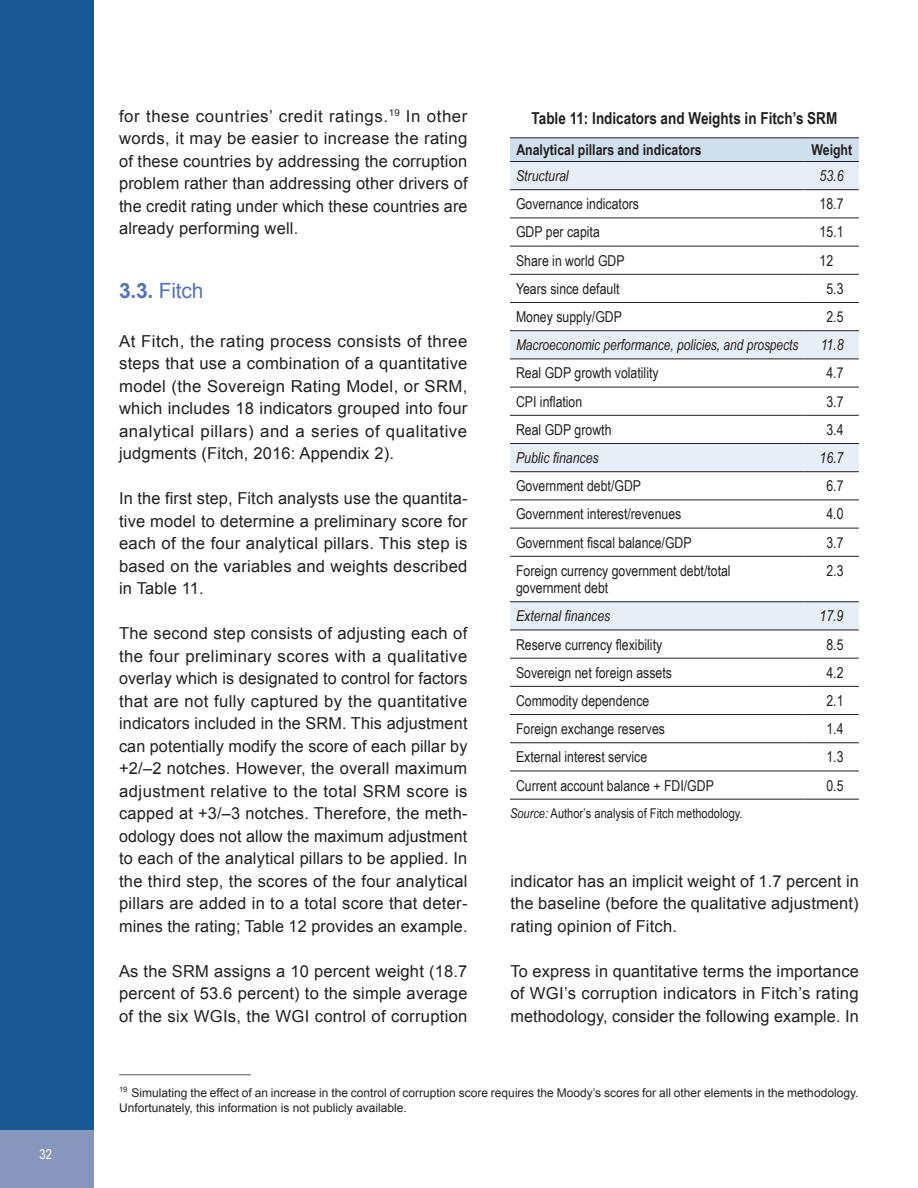
<style>
.page{position:relative;width:918px;height:1188px;background:#fff}
.page>*{position:absolute;margin:0;border:0;box-sizing:border-box;transform-origin:0 0}
.t1{font:21px "Arial";letter-spacing:-.01em;color:#5671b7}
.t2{font:16.5px/22.5px "Arial";letter-spacing:.01em;color:#231f20;text-align:justify}
.t3{font:700 16.5px "Arial Narrow";color:#231f20}
.t4{font:15px/17.2px "Arial Narrow";color:#231f20}
.t5{font:italic 15px "Arial Narrow";color:#231f20}
.t6{font:700 15px "Arial Narrow";color:#231f20}
.t7{font:13.5px "Arial Narrow";color:#231f20}
.t8{font:13.5px "Arial Narrow";color:#fff}
.t9{font:12px/15px "Arial";color:#231f20}
.s1{font-weight:700}
.s2{font-style:italic}
</style>
<div class="page">
<div style="left:0;top:0;width:94px;height:1188px;background:#195890"></div>
<div style="left:0;top:1130px;width:94px;height:58px;background:#8996bb"></div>
<hr style="left:119px;top:1074px;width:132px;height:1px;background:#57585a">
<div style="left:510px;top:138px;width:349px;height:23px;background:#cfdfee"></div>
<svg style="left:510px;top:162px;width:349px;height:468px"></svg>
<hr style="left:510px;top:189px;width:295px;height:1px;background:#231f20">
<hr style="left:805px;top:189px;width:54px;height:1px;background:#231f20">
<hr style="left:510px;top:218px;width:295px;height:1px;background:#231f20">
<hr style="left:805px;top:218px;width:54px;height:1px;background:#231f20">
<hr style="left:510px;top:246px;width:295px;height:1px;background:#231f20">
<hr style="left:805px;top:246px;width:54px;height:1px;background:#231f20">
<hr style="left:510px;top:274px;width:295px;height:1px;background:#231f20">
<hr style="left:805px;top:274px;width:54px;height:1px;background:#231f20">
<hr style="left:510px;top:302px;width:295px;height:1px;background:#231f20">
<hr style="left:805px;top:302px;width:54px;height:1px;background:#231f20">
<hr style="left:510px;top:330px;width:295px;height:1px;background:#231f20">
<hr style="left:805px;top:330px;width:54px;height:1px;background:#231f20">
<hr style="left:510px;top:359px;width:295px;height:1px;background:#231f20">
<hr style="left:805px;top:359px;width:54px;height:1px;background:#231f20">
<hr style="left:510px;top:387px;width:295px;height:1px;background:#231f20">
<hr style="left:805px;top:387px;width:54px;height:1px;background:#231f20">
<hr style="left:510px;top:415px;width:295px;height:1px;background:#231f20">
<hr style="left:805px;top:415px;width:54px;height:1px;background:#231f20">
<hr style="left:510px;top:500px;width:295px;height:1px;background:#231f20">
<hr style="left:805px;top:500px;width:54px;height:1px;background:#231f20">
<hr style="left:510px;top:528px;width:295px;height:1px;background:#231f20">
<hr style="left:805px;top:528px;width:54px;height:1px;background:#231f20">
<hr style="left:510px;top:556px;width:295px;height:1px;background:#231f20">
<hr style="left:805px;top:556px;width:54px;height:1px;background:#231f20">
<hr style="left:510px;top:658px;width:295px;height:1px;background:#231f20">
<hr style="left:805px;top:658px;width:54px;height:1px;background:#231f20">
<hr style="left:510px;top:686px;width:295px;height:1px;background:#231f20">
<hr style="left:805px;top:686px;width:54px;height:1px;background:#231f20">
<hr style="left:510px;top:714px;width:295px;height:1px;background:#231f20">
<hr style="left:805px;top:714px;width:54px;height:1px;background:#231f20">
<hr style="left:510px;top:742px;width:295px;height:1px;background:#231f20">
<hr style="left:805px;top:742px;width:54px;height:1px;background:#231f20">
<hr style="left:510px;top:771px;width:295px;height:1px;background:#231f20">
<hr style="left:805px;top:771px;width:54px;height:1px;background:#231f20">
<hr style="left:510px;top:137px;width:295px;height:1px;background:#231f20">
<hr style="left:805px;top:137px;width:54px;height:1px;background:#231f20">
<hr style="left:510px;top:161px;width:295px;height:1px;background:#231f20">
<hr style="left:805px;top:161px;width:54px;height:1px;background:#231f20">
<hr style="left:510px;top:799px;width:295px;height:1px;background:#231f20">
<hr style="left:805px;top:799px;width:54px;height:1px;background:#231f20">
<hr style="left:510px;top:443px;width:295px;height:1px;background:#231f20">
<hr style="left:805px;top:443px;width:54px;height:1px;background:#231f20">
<hr style="left:510px;top:471px;width:295px;height:1px;background:#231f20">
<hr style="left:805px;top:471px;width:54px;height:1px;background:#231f20">
<hr style="left:510px;top:601px;width:295px;height:1px;background:#231f20">
<hr style="left:805px;top:601px;width:54px;height:1px;background:#231f20">
<hr style="left:510px;top:630px;width:295px;height:1px;background:#231f20">
<hr style="left:805px;top:630px;width:54px;height:1px;background:#231f20">
<p class="t8" style="left:40px;top:1144px;width:14px">32</p>
<p class="t2" style="left:119px;top:104px;width:350px">for these countries’ credit ratings.<sup>19</sup> In other words, it may be easier to increase the rating of these countries by addressing the corruption problem rather than addressing other drivers of the credit rating under which these countries are already performing well.</p>
<p class="t1" style="left:119px;top:279px;width:86px"><span class="s1">3.3.</span> Fitch</p>
<p class="t2" style="left:119px;top:329px;width:350px">At Fitch, the rating process consists of three steps that use a combination of a quantitative model (the Sovereign Rating Model, or SRM, which includes 18 indicators grouped into four analytical pillars) and a series of qualitative judgments (Fitch, 2016: Appendix 2).</p>
<p class="t2" style="left:119px;top:487px;width:350px">In the first step, Fitch analysts use the quantita&shy;tive model to determine a preliminary score for each of the four analytical pillars. This step is based on the variables and weights described in Table 11.</p>
<p class="t2" style="left:119px;top:622px;width:350px">The second step consists of adjusting each of the four preliminary scores with a qualitative overlay which is designated to control for factors that are not fully captured by the quantitative indicators included in the SRM. This adjustment can potentially modify the score of each pillar by +2/–2 notches. However, the overall maximum adjustment relative to the total SRM score is capped at +3/–3 notches. Therefore, the meth&shy;odology does not allow the maximum adjustment to each of the analytical pillars to be applied. In the third step, the scores of the four analytical pillars are added in to a total score that deter&shy;mines the rating; Table 12 provides an example.</p>
<p class="t2" style="left:119px;top:959px;width:350px">As the SRM assigns a 10 percent weight (18.7 percent of 53.6 percent) to the simple average of the six WGIs, the WGI control of corruption</p>
<p class="t3" style="left:532px;top:106px;width:307px">Table 11: Indicators and Weights in Fitch’s SRM</p>
<p class="t6" style="left:516px;top:138px;width:187px">Analytical pillars and indicators</p>
<p class="t6" style="left:811px;top:138px;width:42px">Weight</p>
<p class="t5" style="left:516px;top:165px;width:54px">Structural</p>
<p class="t5" style="left:820px;top:165px;width:25px">53.6</p>
<p class="t4" style="left:516px;top:195px;width:125px">Governance indicators</p>
<p class="t4" style="left:820px;top:195px;width:25px">18.7</p>
<p class="t4" style="left:516px;top:223px;width:85px">GDP per capita</p>
<p class="t4" style="left:820px;top:223px;width:25px">15.1</p>
<p class="t4" style="left:516px;top:251px;width:110px">Share in world GDP</p>
<p class="t4" style="left:820px;top:251px;width:15px">12</p>
<p class="t4" style="left:516px;top:279px;width:105px">Years since default</p>
<p class="t4" style="left:826px;top:279px;width:19px">5.3</p>
<p class="t4" style="left:516px;top:308px;width:107px">Money supply/GDP</p>
<p class="t4" style="left:826px;top:308px;width:19px">2.5</p>
<p class="t5" style="left:516px;top:335px;width:284px">Macroeconomic performance, policies, and prospects</p>
<p class="t5" style="left:821px;top:335px;width:24px">11.8</p>
<p class="t4" style="left:516px;top:364px;width:144px">Real GDP growth volatility</p>
<p class="t4" style="left:826px;top:364px;width:19px">4.7</p>
<p class="t4" style="left:516px;top:392px;width:68px">CPI inflation</p>
<p class="t4" style="left:826px;top:392px;width:19px">3.7</p>
<p class="t4" style="left:516px;top:420px;width:97px">Real GDP growth</p>
<p class="t4" style="left:826px;top:420px;width:19px">3.4</p>
<p class="t5" style="left:516px;top:447px;width:84px">Public finances</p>
<p class="t5" style="left:820px;top:447px;width:25px">16.7</p>
<p class="t4" style="left:516px;top:477px;width:127px">Government debt/GDP</p>
<p class="t4" style="left:826px;top:477px;width:19px">6.7</p>
<p class="t4" style="left:516px;top:505px;width:167px">Government interest/revenues</p>
<p class="t4" style="left:826px;top:505px;width:19px">4.0</p>
<p class="t4" style="left:516px;top:533px;width:177px">Government fiscal balance/GDP</p>
<p class="t4" style="left:826px;top:533px;width:19px">3.7</p>
<p class="t4" style="left:516px;top:561px;width:216px">Foreign currency government debt/total government debt</p>
<p class="t4" style="left:826px;top:561px;width:19px">2.3</p>
<p class="t5" style="left:516px;top:606px;width:96px">External finances</p>
<p class="t5" style="left:820px;top:606px;width:25px">17.9</p>
<p class="t4" style="left:516px;top:635px;width:148px">Reserve currency flexibility</p>
<p class="t4" style="left:826px;top:635px;width:19px">8.5</p>
<p class="t4" style="left:516px;top:663px;width:157px">Sovereign net foreign assets</p>
<p class="t4" style="left:826px;top:663px;width:19px">4.2</p>
<p class="t4" style="left:516px;top:691px;width:135px">Commodity dependence</p>
<p class="t4" style="left:826px;top:691px;width:19px">2.1</p>
<p class="t4" style="left:516px;top:720px;width:151px">Foreign exchange reserves</p>
<p class="t4" style="left:826px;top:720px;width:19px">1.4</p>
<p class="t4" style="left:516px;top:748px;width:133px">External interest service</p>
<p class="t4" style="left:826px;top:748px;width:19px">1.3</p>
<p class="t4" style="left:516px;top:776px;width:199px">Current account balance + FDI/GDP</p>
<p class="t4" style="left:826px;top:776px;width:19px">0.5</p>
<p class="t7" style="left:510px;top:803px;width:234px"><span class="s2">Source:</span> Author’s analysis of Fitch methodology.</p>
<p class="t2" style="left:510px;top:869px;width:350px">indicator has an implicit weight of 1.7 percent in the baseline (before the qualitative adjustment) rating opinion of Fitch.</p>
<p class="t2" style="left:510px;top:959px;width:350px">To express in quantitative terms the importance of WGI’s corruption indicators in Fitch’s rating methodology, consider the following example. In</p>
<p class="t9" style="left:119px;top:1085px;width:741px"><sup>19</sup> Simulating the effect of an increase in the control of corruption score requires the Moody’s scores for all other elements in the methodology.<br>Unfortunately, this information is not publicly available.</p>
</div>
